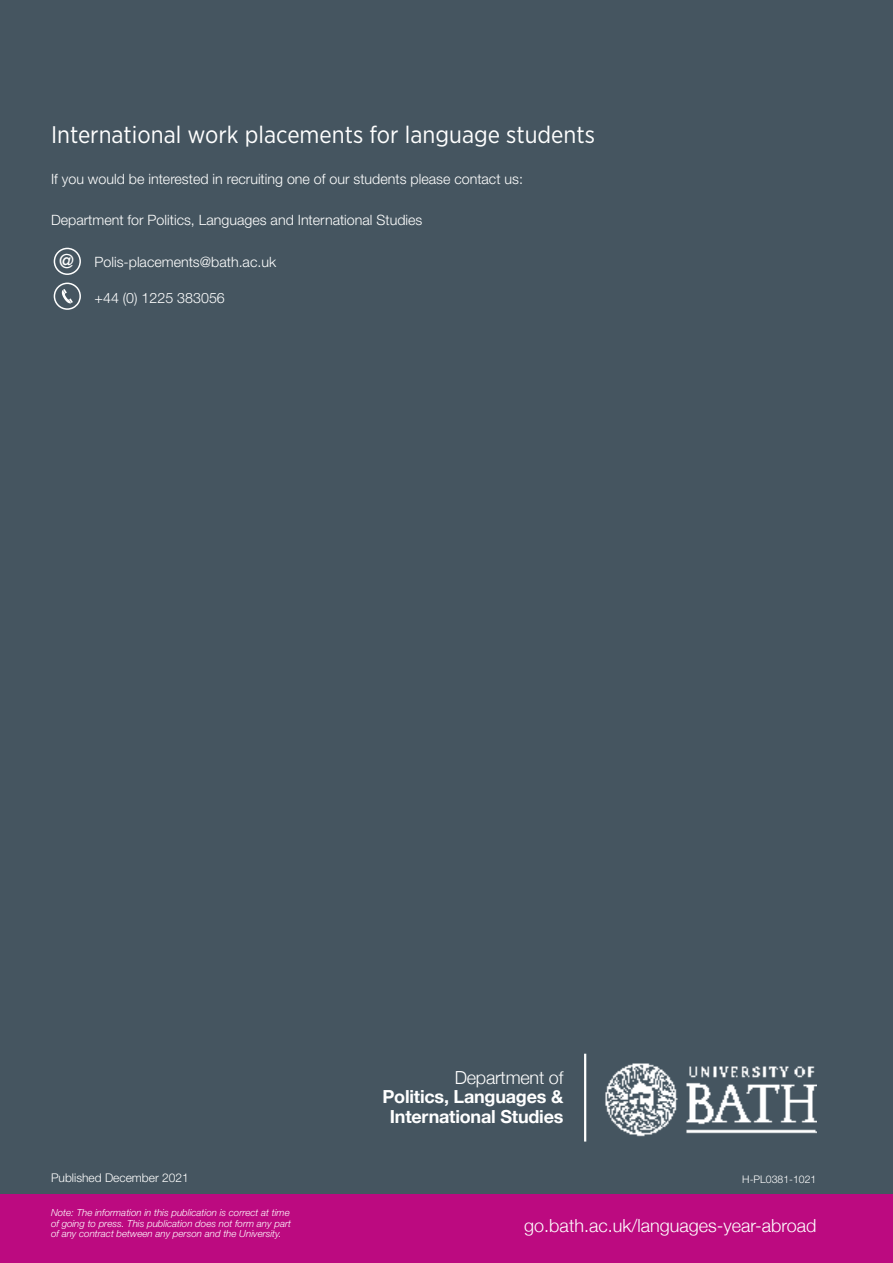
<style>
.page{position:relative;width:893px;height:1263px;background:#fff}
.page>*{position:absolute;margin:0;border:0;box-sizing:border-box;transform-origin:0 0}
.Text{font:24px "Gotham Narrow";color:#fff}
.t1{font:500 19.5px "Helvetica Neue LT Std";color:#fff}
.t2{font:300 18px "Helvetica Neue";color:#fff}
.t3{font:700 18px/19.5px "Helvetica Neue";letter-spacing:-.01em;color:#fff;text-align:center}
.Text-2{font:300 14.25px "Helvetica Neue LT Std";color:#fff}
.Body__LIGHT{font:300 12px "Helvetica Neue LT Std";color:#fff}
.t4{font:300 10.5px "Helvetica Neue LT Std";color:#fff}
.Helvetica{font:italic 300 9.75px/10.5px "Helvetica Neue LT Std";color:#fff}
</style>
<div class="page">
<div style="left:0;top:0;width:893px;height:1197px;background:#455560"></div>
<div style="left:0;top:1195px;width:893px;height:68px;background:#bc0a80"></div>
<hr style="left:584px;top:1054px;width:2px;height:87px;background:#fff">
<img style="left:605px;top:1063px;width:211px;height:74px">
<svg style="left:53px;top:282px;width:28px;height:28px"></svg>
<div style="left:54px;top:248px;width:27px;height:27px;border:2px solid #fff;border-radius:13px"></div>
<p class="Text" style="left:51px;top:119px;width:545px">International work placements for language students</p>
<p class="Text-2" style="left:51px;top:170px;width:473px">If you would be interested in recruiting one of our students please contact us:</p>
<p class="Text-2" style="left:51px;top:211px;width:373px">Department for Politics, Languages and International Studies</p>
<p class="Text-2" style="left:95px;top:253px;width:183px">Polis-placements@bath.ac.uk</p>
<p class="Text-2" style="left:95px;top:289px;width:132px">+44 (0) 1225 383056</p>
<p class="t1" style="left:59px;top:250px;width:17px">@</p>
<p class="t2" style="left:455px;top:1062px;width:110px">Department of</p>
<p class="t3" style="left:382px;top:1087px;width:182px">Politics, Languages &amp;<br>International Studies</p>
<p class="Body__LIGHT" style="left:51px;top:1171px;width:139px">Published December 2021</p>
<p class="t4" style="left:742px;top:1173px;width:76px">H-PL0381-1021</p>
<p class="Helvetica" style="left:51px;top:1207px;width:242px">Note: The information in this publication is correct at time of going to press. This publication does not form any part of any contract between any person and the University.</p>
<p class="t2" style="left:524px;top:1211px;width:294px">go.bath.ac.uk/languages-year-abroad</p>
</div>
